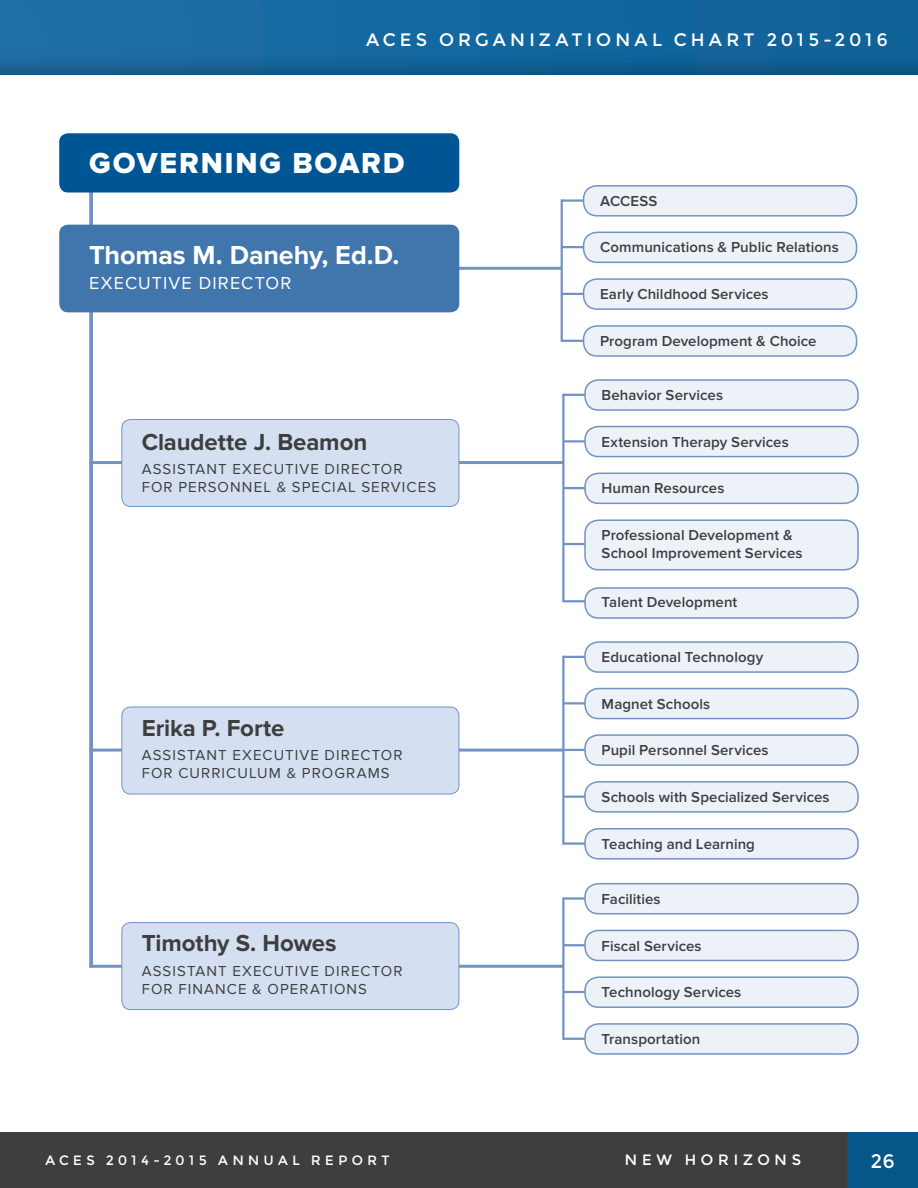
<style>
.page{position:relative;width:918px;height:1188px;background:#fff}
.page>*{position:absolute;margin:0;border:0;box-sizing:border-box;transform-origin:0 0}
.t1{font:30px "Proxima Nova Extrabld";letter-spacing:.06em;color:#fff}
.t2{font:700 27px "Proxima Nova";letter-spacing:-.005em;color:#fff}
.t3{font:700 24px "Proxima Nova";letter-spacing:-.005em;color:#3e3e3f}
.t4{font:19.5px "Montserrat";color:#fff}
.t5{font:18px "Montserrat";letter-spacing:.2em;color:#fff}
.t6{font:18px "Proxima Nova";color:#fff}
.t7{font:600 15px/18px "Proxima Nova";letter-spacing:.005em;color:#3e3e3f}
.t8{font:15px "Proxima Nova";letter-spacing:.075em;color:#3e3e3f}
.t9{font:15px "Montserrat";letter-spacing:.295em;color:#fff}
.t10{font:13.5px "Montserrat";letter-spacing:.295em;color:#fff}
</style>
<div class="page">
<div style="left:0;top:0;width:918px;height:76px;background:#231f20;opacity:.5"></div>
<div style="left:0;top:1132px;width:918px;height:56px;background:#3e3e3f"></div>
<div style="left:848px;top:1132px;width:70px;height:56px;background:#055689"></div>
<svg style="left:89px;top:193px;width:4px;height:774px;background:#7a99c4"></svg>
<div style="left:59px;top:133px;width:400px;height:60px;background:#005594;border-radius:9px"></div>
<hr style="left:90px;top:749px;width:473px;height:3px;background:#7293c1">
<hr style="left:562px;top:656px;width:3px;height:189px;background:#7293c1">
<hr style="left:563px;top:702px;width:224px;height:2px;background:#7293c1">
<hr style="left:563px;top:656px;width:224px;height:2px;background:#7293c1">
<hr style="left:563px;top:749px;width:203px;height:2px;background:#7293c1">
<hr style="left:563px;top:842px;width:228px;height:3px;background:#7293c1">
<hr style="left:563px;top:796px;width:217px;height:2px;background:#7293c1">
<div style="left:585px;top:689px;width:273px;height:30px;background:#edf2f9;border-radius:14px"></div>
<div style="left:584px;top:688px;width:275px;height:31px;border:2px solid #7293c1;border-radius:14px"></div>
<div style="left:585px;top:642px;width:273px;height:30px;background:#edf2f9;border-radius:14px"></div>
<div style="left:584px;top:641px;width:275px;height:32px;border:2px solid #7293c1;border-radius:14px"></div>
<div style="left:585px;top:735px;width:273px;height:30px;background:#edf2f9;border-radius:14px"></div>
<div style="left:584px;top:734px;width:275px;height:32px;border:2px solid #7293c1;border-radius:14px"></div>
<div style="left:585px;top:829px;width:273px;height:30px;background:#edf2f9;border-radius:14px"></div>
<div style="left:584px;top:828px;width:275px;height:32px;border:2px solid #7293c1;border-radius:14px"></div>
<div style="left:585px;top:782px;width:273px;height:30px;background:#edf2f9;border-radius:14px"></div>
<div style="left:584px;top:781px;width:275px;height:32px;border:2px solid #7293c1;border-radius:14px"></div>
<div style="left:122px;top:707px;width:337px;height:87px;background:#d4e0f1;border-radius:9px"></div>
<div style="left:121px;top:707px;width:338px;height:87px;border:1px solid #7293c1;border-radius:9px"></div>
<hr style="left:563px;top:394px;width:224px;height:2px;background:#7293c1">
<hr style="left:90px;top:461px;width:473px;height:3px;background:#7293c1">
<hr style="left:562px;top:394px;width:3px;height:208px;background:#7293c1">
<hr style="left:563px;top:440px;width:203px;height:2px;background:#7293c1">
<hr style="left:563px;top:543px;width:228px;height:2px;background:#7293c1">
<hr style="left:563px;top:487px;width:217px;height:2px;background:#7293c1">
<hr style="left:563px;top:600px;width:217px;height:2px;background:#7293c1">
<div style="left:585px;top:380px;width:273px;height:30px;background:#edf2f9;border-radius:14px"></div>
<div style="left:584px;top:379px;width:275px;height:32px;border:2px solid #7293c1;border-radius:14px"></div>
<div style="left:585px;top:427px;width:273px;height:30px;background:#edf2f9;border-radius:14px"></div>
<div style="left:584px;top:426px;width:275px;height:31px;border:2px solid #7293c1;border-radius:14px"></div>
<div style="left:585px;top:520px;width:273px;height:50px;background:#edf2f9;border-radius:14px"></div>
<div style="left:584px;top:519px;width:275px;height:52px;border:2px solid #7293c1;border-radius:14px"></div>
<div style="left:585px;top:473px;width:273px;height:30px;background:#edf2f9;border-radius:14px"></div>
<div style="left:584px;top:473px;width:275px;height:31px;border:2px solid #7293c1;border-radius:14px"></div>
<div style="left:585px;top:588px;width:273px;height:30px;background:#edf2f9;border-radius:14px"></div>
<div style="left:584px;top:587px;width:275px;height:32px;border:2px solid #7293c1;border-radius:14px"></div>
<div style="left:122px;top:419px;width:337px;height:87px;background:#d4e0f1;border-radius:9px"></div>
<div style="left:121px;top:419px;width:338px;height:88px;border:1px solid #7293c1;border-radius:9px"></div>
<hr style="left:148px;top:267px;width:414px;height:3px;background:#7293c1">
<hr style="left:561px;top:199px;width:2px;height:143px;background:#7293c1">
<hr style="left:562px;top:199px;width:223px;height:3px;background:#7293c1">
<div style="left:584px;top:186px;width:273px;height:30px;background:#edf2f9;border-radius:14px"></div>
<div style="left:583px;top:185px;width:274px;height:32px;border:2px solid #7293c1;border-radius:14px"></div>
<hr style="left:562px;top:246px;width:217px;height:2px;background:#7293c1">
<div style="left:584px;top:232px;width:273px;height:30px;background:#edf2f9;border-radius:14px"></div>
<div style="left:583px;top:232px;width:274px;height:31px;border:2px solid #7293c1;border-radius:14px"></div>
<hr style="left:562px;top:293px;width:223px;height:2px;background:#7293c1">
<div style="left:584px;top:279px;width:273px;height:30px;background:#edf2f9;border-radius:14px"></div>
<div style="left:583px;top:278px;width:274px;height:32px;border:2px solid #7293c1;border-radius:14px"></div>
<hr style="left:562px;top:340px;width:202px;height:2px;background:#7293c1">
<div style="left:584px;top:326px;width:273px;height:30px;background:#edf2f9;border-radius:14px"></div>
<div style="left:583px;top:325px;width:274px;height:32px;border:2px solid #7293c1;border-radius:14px"></div>
<div style="left:59px;top:225px;width:400px;height:87px;background:#4176ad;border-radius:9px"></div>
<hr style="left:90px;top:965px;width:473px;height:3px;background:#7293c1">
<hr style="left:562px;top:897px;width:3px;height:143px;background:#7293c1">
<hr style="left:563px;top:897px;width:203px;height:3px;background:#7293c1">
<div style="left:585px;top:884px;width:273px;height:30px;background:#edf2f9;border-radius:14px"></div>
<div style="left:584px;top:883px;width:275px;height:31px;border:2px solid #7293c1;border-radius:14px"></div>
<hr style="left:563px;top:944px;width:228px;height:2px;background:#7293c1">
<div style="left:585px;top:930px;width:273px;height:30px;background:#edf2f9;border-radius:14px"></div>
<div style="left:584px;top:930px;width:275px;height:31px;border:2px solid #7293c1;border-radius:14px"></div>
<hr style="left:563px;top:1038px;width:228px;height:2px;background:#7293c1">
<div style="left:585px;top:1024px;width:273px;height:30px;background:#edf2f9;border-radius:14px"></div>
<div style="left:584px;top:1023px;width:275px;height:32px;border:2px solid #7293c1;border-radius:14px"></div>
<hr style="left:563px;top:991px;width:217px;height:2px;background:#7293c1">
<div style="left:585px;top:977px;width:273px;height:30px;background:#edf2f9;border-radius:14px"></div>
<div style="left:584px;top:976px;width:275px;height:32px;border:2px solid #7293c1;border-radius:14px"></div>
<div style="left:122px;top:923px;width:337px;height:87px;background:#d4e0f1;border-radius:9px"></div>
<div style="left:121px;top:922px;width:338px;height:88px;border:1px solid #7293c1;border-radius:9px"></div>
<p class="t5" style="left:366px;top:28px;width:342px">ACES OR GA NIZAT IONA L CHART</p>
<p class="t5" style="left:766px;top:28px;width:123px">2015-2016</p>
<h1 class="t1" style="left:89px;top:146px;width:317px">GOVERNING BOARD</h1>
<h2 class="t2" style="left:89px;top:239px;width:312px">Thomas M. Danehy, Ed.D.</h2>
<p class="t6" style="left:89px;top:272px;width:37px">EXECUTIVE</p>
<p class="t6" style="left:199px;top:272px;width:26px">DIRECTOR</p>
<h3 class="t3" style="left:142px;top:428px;width:227px">Claudette J. Beamon</h3>
<p class="t8" style="left:142px;top:461px;width:22px">ASSISTANT</p>
<p class="t8" style="left:232px;top:461px;width:31px">EXECUTIVE</p>
<p class="t8" style="left:325px;top:461px;width:22px">DIRECTOR</p>
<p class="t8" style="left:142px;top:479px;width:11px">FOR</p>
<p class="t8" style="left:178px;top:479px;width:21px">PERSONNEL</p>
<p class="t8" style="left:277px;top:479px;width:35px">&amp; SPECIAL</p>
<p class="t8" style="left:361px;top:479px;width:20px">SERVICES</p>
<h3 class="t3" style="left:142px;top:714px;width:144px">Erika P. Forte</h3>
<p class="t8" style="left:142px;top:747px;width:22px">ASSISTANT</p>
<p class="t8" style="left:232px;top:747px;width:31px">EXECUTIVE</p>
<p class="t8" style="left:325px;top:747px;width:22px">DIRECTOR</p>
<p class="t8" style="left:142px;top:765px;width:11px">FOR</p>
<p class="t8" style="left:178px;top:765px;width:23px">CURRICULUM</p>
<p class="t8" style="left:287px;top:765px;width:37px">&amp; PROGRAMS</p>
<h3 class="t3" style="left:142px;top:929px;width:196px">Timothy S. Howes</h3>
<p class="t8" style="left:142px;top:962px;width:22px">ASSISTANT</p>
<p class="t8" style="left:232px;top:962px;width:31px">EXECUTIVE</p>
<p class="t8" style="left:325px;top:962px;width:22px">DIRECTOR</p>
<p class="t8" style="left:142px;top:980px;width:11px">FOR</p>
<p class="t8" style="left:178px;top:980px;width:20px">FINANCE</p>
<p class="t8" style="left:252px;top:980px;width:39px">&amp; OPERATIONS</p>
<p class="t7" style="left:600px;top:192px;width:59px">ACCESS</p>
<p class="t7" style="left:600px;top:239px;width:240px">Communications &amp; Public Relations</p>
<p class="t7" style="left:600px;top:286px;width:170px">Early Childhood Services</p>
<p class="t7" style="left:600px;top:332px;width:218px">Program Development &amp; Choice</p>
<p class="t7" style="left:602px;top:386px;width:123px">Behavior Services</p>
<p class="t7" style="left:602px;top:433px;width:189px">Extension Therapy Services</p>
<p class="t7" style="left:602px;top:480px;width:124px">Human Resources</p>
<p class="t7" style="left:602px;top:527px;width:202px">Professional Development &amp;<br>School Improvement Services</p>
<p class="t7" style="left:602px;top:593px;width:137px">Talent Development</p>
<p class="t7" style="left:602px;top:649px;width:163px">Educational Technology</p>
<p class="t7" style="left:602px;top:695px;width:110px">Magnet Schools</p>
<p class="t7" style="left:602px;top:742px;width:169px">Pupil Personnel Services</p>
<p class="t7" style="left:602px;top:788px;width:230px">Schools with Specialized Services</p>
<p class="t7" style="left:602px;top:835px;width:155px">Teaching and Learning</p>
<p class="t7" style="left:602px;top:890px;width:61px">Facilities</p>
<p class="t7" style="left:602px;top:937px;width:102px">Fiscal Services</p>
<p class="t7" style="left:602px;top:984px;width:141px">Technology Services</p>
<p class="t7" style="left:602px;top:1030px;width:100px">Transportation</p>
<p class="t10" style="left:45px;top:1152px;width:334px">ACES 2014-2015 ANNUA L RE PORT</p>
<p class="t9" style="left:624px;top:1151px;width:14px">NE</p>
<p class="t9" style="left:657px;top:1151px;width:144px">W HOR IZONS</p>
<h3 class="t4" style="left:871px;top:1149px;width:26px">26</h3>
</div>
